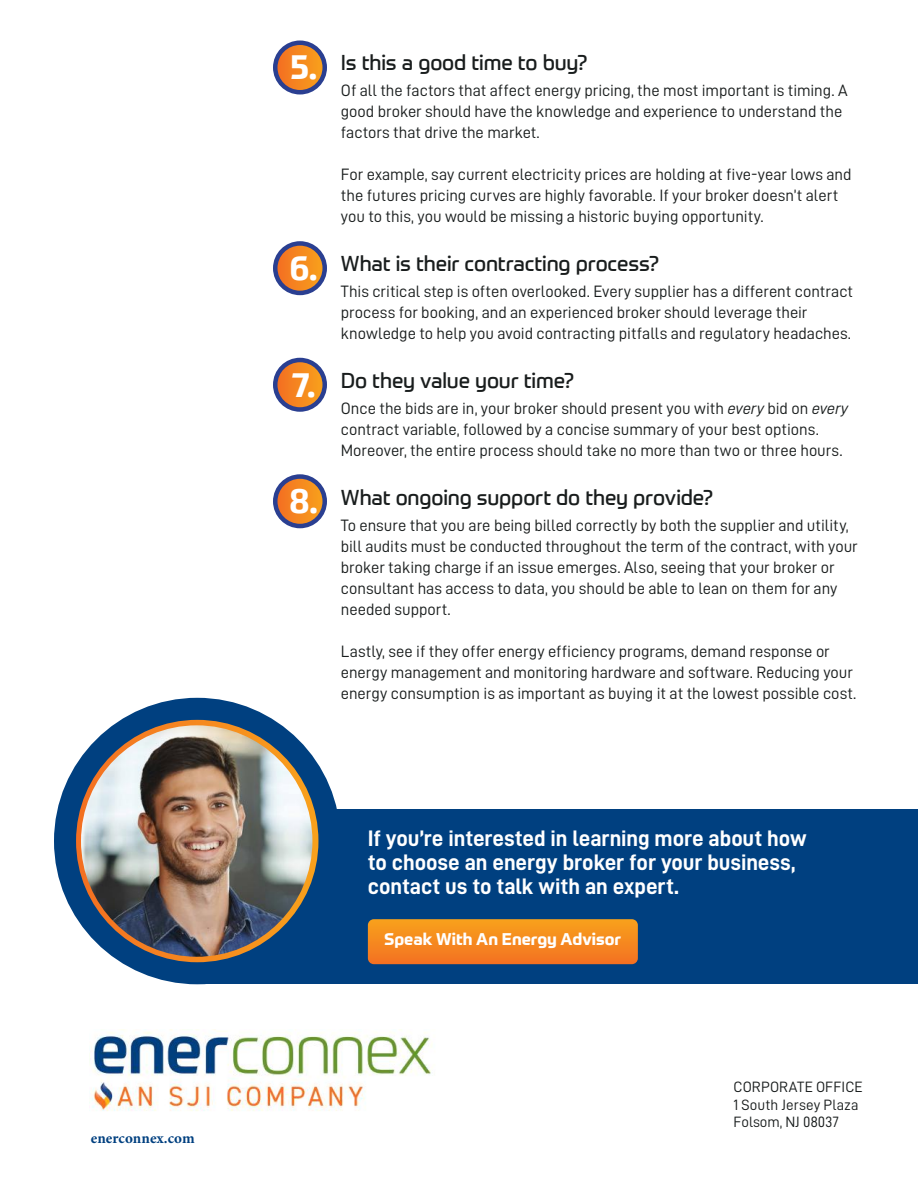
<style>
.page{position:relative;width:918px;height:1188px;background:#fff}
.page>*{position:absolute;margin:0;border:0;box-sizing:border-box;transform-origin:0 0}
.t1{font:700 34.5px "Prometo";color:#fff}
.t2{font:22.5px/24px "D DIN Bold";letter-spacing:-.005em;color:#fff}
.t3{font:21px "Prometo";letter-spacing:-.005em;color:#191d1d}
.t4{font:16.5px/21px "D DIN";color:#191d1d}
.t5{font:700 16.5px "Prometo";color:#fff}
.t6{font:15px/17.4px "D DIN";letter-spacing:.005em;color:#191d1d}
.t7{font:700 15px "Minion Pro";letter-spacing:.005em;color:#004080}
.s1{font-family:"D DIN Italic"}
</style>
<div class="page">
<svg style="left:273px;top:358px;width:54px;height:54px"></svg>
<div style="left:278px;top:362px;width:44px;height:45px;background:linear-gradient(to right,#f27023,#f79e1c);border-radius:22px"></div>
<svg style="left:273px;top:474px;width:54px;height:54px"></svg>
<div style="left:278px;top:479px;width:44px;height:45px;background:linear-gradient(to right,#f27023,#f79e1c);border-radius:22px"></div>
<svg style="left:273px;top:241px;width:54px;height:54px"></svg>
<div style="left:278px;top:246px;width:44px;height:45px;background:linear-gradient(to right,#f27023,#f79e1d);border-radius:22px"></div>
<svg style="left:273px;top:40px;width:54px;height:54px"></svg>
<div style="left:278px;top:45px;width:44px;height:45px;background:linear-gradient(to right,#f27023,#f79e1c);border-radius:22px"></div>
<div style="left:197px;top:810px;width:721px;height:174px;background:#004080"></div>
<div style="left:54px;top:698px;width:286px;height:286px;background:#004080;border-radius:50%"></div>
<svg style="left:76px;top:720px;width:242px;height:242px;background:#f18922"></svg>
<img style="left:81px;top:725px;width:231px;height:232px;border-radius:116px">
<svg style="left:368px;top:919px;width:270px;height:45px;background:#f4881f"></svg>
<img style="left:91px;top:1031px;width:341px;height:80px">
<p class="t7" style="left:91px;top:1128px;width:106px">enerconnex.com</p>
<h1 class="t1" style="left:290px;top:45px;width:28px">5.</h1>
<h1 class="t1" style="left:290px;top:246px;width:29px">6.</h1>
<h1 class="t1" style="left:292px;top:363px;width:25px">7.</h1>
<h1 class="t1" style="left:290px;top:479px;width:29px">8.</h1>
<p class="t3" style="left:341px;top:50px;width:248px">Is this a good time to buy?</p>
<p class="t4" style="left:341px;top:79px;width:508px">Of all the factors that affect energy pricing, the most important is timing. A good broker should have the knowledge and experience to understand the factors that drive the market.</p>
<p class="t4" style="left:341px;top:163px;width:512px">For example, say current electricity prices are holding at five-year lows and the futures pricing curves are highly favorable. If your broker doesn’t alert you to this, you would be missing a historic buying opportunity.</p>
<p class="t3" style="left:341px;top:251px;width:320px">What is their contracting process?</p>
<p class="t4" style="left:341px;top:280px;width:514px">This critical step is often overlooked. Every supplier has a different contract process for booking, and an experienced broker should leverage their knowledge to help you avoid contracting pitfalls and regulatory headaches.</p>
<p class="t3" style="left:341px;top:368px;width:235px">Do they value your time?</p>
<p class="t4" style="left:341px;top:397px;width:509px">Once the bids are in, your broker should present you with <span class="s1">every</span> bid on <span class="s1">every </span>contract variable, followed by a concise summary of your best options.<br>Moreover, the entire process should take no more than two or three hours.</p>
<p class="t3" style="left:341px;top:485px;width:374px">What ongoing support do they provide?</p>
<p class="t4" style="left:341px;top:514px;width:519px">To ensure that you are being billed correctly by both the supplier and utility, bill audits must be conducted throughout the term of the contract, with your broker taking charge if an issue emerges. Also, seeing that your broker or consultant has access to data, you should be able to lean on them for any needed support.</p>
<p class="t4" style="left:341px;top:640px;width:517px">Lastly, see if they offer energy efficiency programs, demand response or energy management and monitoring hardware and software. Reducing your energy consumption is as important as buying it at the lowest possible cost.</p>
<h2 class="t2" style="left:368px;top:826px;width:440px">If you’re interested in learning more about how to choose an energy broker for your business, contact us to talk with an expert.</h2>
<p class="t5" style="left:385px;top:929px;width:238px">Speak With An Energy Advisor</p>
<p class="t6" style="left:734px;top:1078px;width:131px">CORPORATE OFFICE<br>1 South Jersey Plaza<br>Folsom, NJ 08037</p>
</div>
